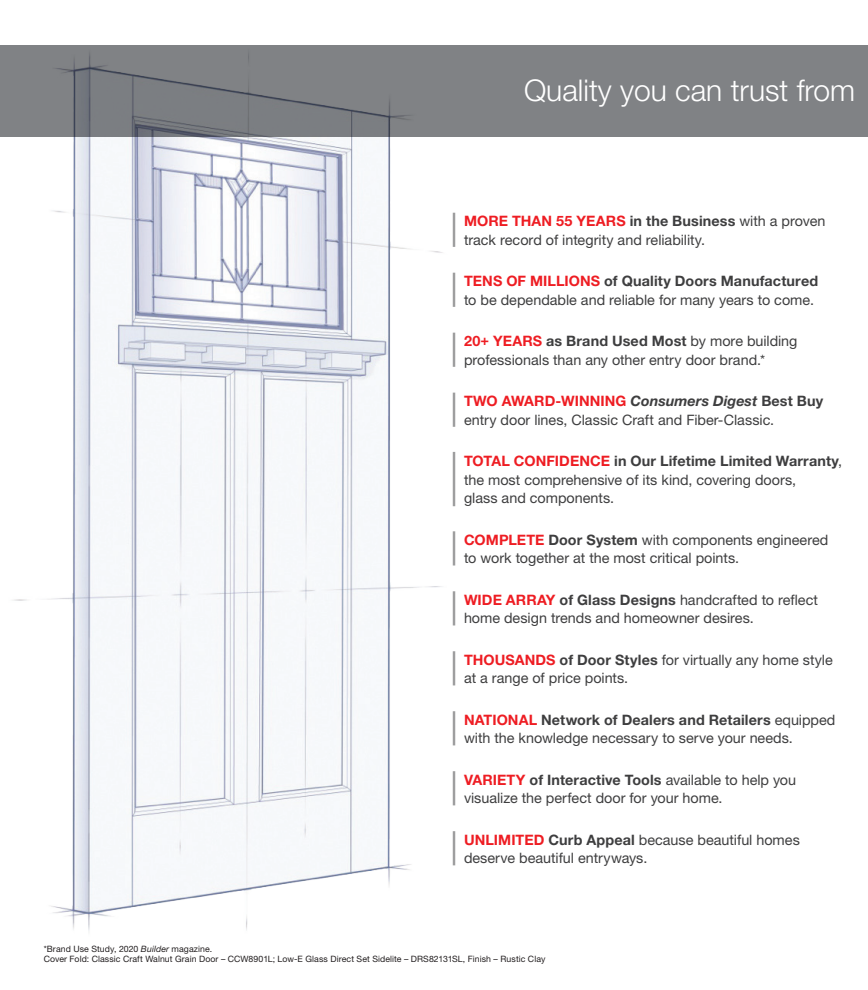
<style>
.page{position:relative;width:868px;height:990px;background:#fff}
.page>*{position:absolute;margin:0;border:0;box-sizing:border-box;transform-origin:0 0}
.t1{font:300 30px "Helvetica Neue LT Std";color:#fff}
.Main_Head{font:14.38px/18.8px "Helvetica Neue LT Std";color:#3e3e3f}
._13_Notes{font:8.75px/10px "Helvetica Neue LT Std";letter-spacing:.01em;color:#231f20}
.s1{font-weight:700;color:#ee1d23}
.s2{font-weight:700}
.s3{font-weight:700;font-style:italic}
.s4{font-style:italic}
</style>
<div class="page">
<div style="left:0;top:45px;width:868px;height:92px;background:#808285"></div>
<hr style="left:867px;top:0;width:1px;height:990px;background:#808285">
<hr style="left:867px;top:316px;width:1px;height:447px;background:#57585a">
<hr style="left:867px;top:47px;width:1px;height:90px;background:#ee1d23">
<img style="left:13px;top:53px;width:440px;height:878px">
<hr style="left:453px;top:213px;width:2px;height:34px;background:#3e3e3f">
<hr style="left:453px;top:273px;width:2px;height:34px;background:#3e3e3f">
<hr style="left:453px;top:333px;width:2px;height:34px;background:#3e3e3f">
<hr style="left:453px;top:393px;width:2px;height:34px;background:#3e3e3f">
<hr style="left:453px;top:452px;width:2px;height:54px;background:#3e3e3f">
<hr style="left:453px;top:531px;width:2px;height:35px;background:#3e3e3f">
<hr style="left:453px;top:591px;width:2px;height:34px;background:#3e3e3f">
<hr style="left:453px;top:651px;width:2px;height:34px;background:#3e3e3f">
<hr style="left:453px;top:711px;width:2px;height:34px;background:#3e3e3f">
<hr style="left:453px;top:771px;width:2px;height:34px;background:#3e3e3f">
<hr style="left:453px;top:831px;width:2px;height:34px;background:#3e3e3f">
<p class="t1" style="left:524px;top:72px;width:333px">Quality you can trust from</p>
<p class="Main_Head" style="left:464px;top:211px;width:363px"><span class="s1">MORE THAN 55 YEARS</span> <span class="s2">in the Business</span> with a proven track record of integrity and reliability.</p>
<p class="Main_Head" style="left:464px;top:271px;width:356px"><span class="s1">TENS OF MILLIONS</span> <span class="s2">of Quality Doors Manufactured </span>to be dependable and reliable for many years to come.</p>
<p class="Main_Head" style="left:464px;top:331px;width:335px"><span class="s1">20+ YEARS</span> <span class="s2">as Brand Used Most</span> by more building professionals than any other entry door brand.*</p>
<p class="Main_Head" style="left:464px;top:391px;width:361px"><span class="s1">TWO AWARD-WINNING</span> <span class="s3">Consumers Digest</span> <span class="s2">Best Buy </span>entry door lines, Classic Craft and Fiber-Classic.</p>
<p class="Main_Head" style="left:464px;top:451px;width:380px"><span class="s1">TOTAL CONFIDENCE</span> <span class="s2">in Our Lifetime Limited Warranty</span>, the most comprehensive of its kind, covering doors,<br>glass and components.</p>
<p class="Main_Head" style="left:464px;top:530px;width:366px"><span class="s1">COMPLETE</span> <span class="s2">Door System</span> with components engineered to work together at the most critical points.</p>
<p class="Main_Head" style="left:464px;top:590px;width:356px"><span class="s1">WIDE ARRAY</span> <span class="s2">of Glass Designs</span> handcrafted to reflect home design trends and homeowner desires.</p>
<p class="Main_Head" style="left:464px;top:650px;width:370px"><span class="s1">THOUSANDS</span> <span class="s2">of Door Styles</span> for virtually any home style at a range of price points.</p>
<p class="Main_Head" style="left:464px;top:710px;width:373px"><span class="s1">NATIONAL</span> <span class="s2">Network of Dealers and Retailers</span> equipped with the knowledge necessary to serve your needs.</p>
<p class="Main_Head" style="left:464px;top:770px;width:334px"><span class="s1">VARIETY</span> <span class="s2">of Interactive Tools</span> available to help you visualize the perfect door for your home.</p>
<p class="Main_Head" style="left:464px;top:830px;width:337px"><span class="s1">UNLIMITED</span> <span class="s2">Curb Appeal</span> because beautiful homes deserve beautiful entryways.</p>
<p class="_13_Notes" style="left:44px;top:944px;width:503px">*Brand Use Study, 2020 <span class="s4">Builder</span> magazine.<br>Cover Fold: Classic Craft Walnut Grain Door – CCW8901L; Low-E Glass Direct Set Sidelite – DRS82131SL, Finish – Rustic Clay</p>
</div>
